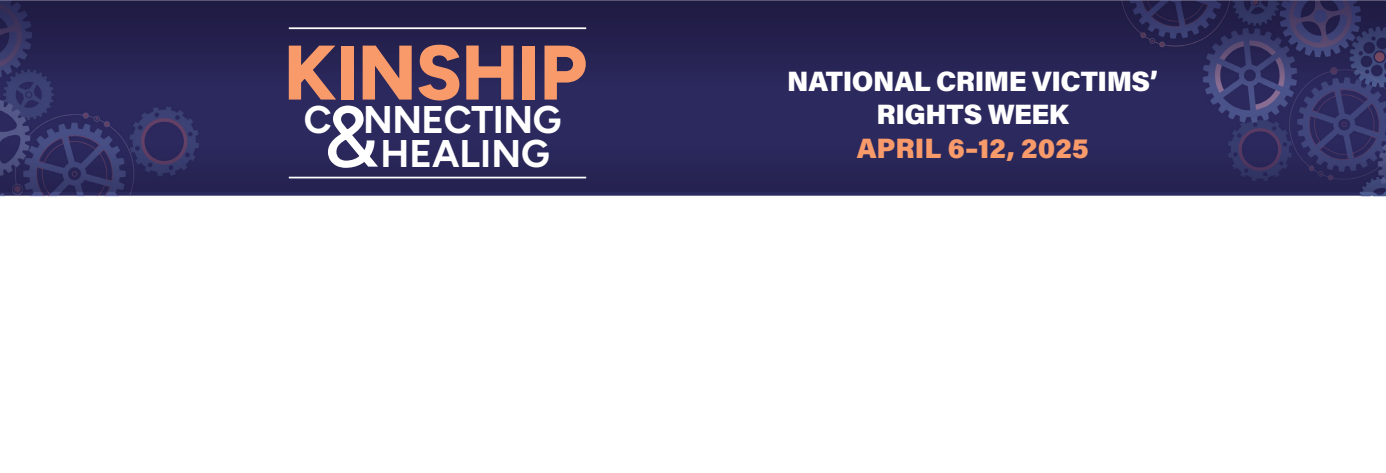
<style>
.page{position:relative;width:1386px;height:473px;background:#fff}
.page>*{position:absolute;margin:0;border:0;box-sizing:border-box;transform-origin:0 0}
.t1{font:800 77px "Figtree";letter-spacing:-.015em;color:#f89a6a}
.t2{font:700 38.5px/33.2px "Figtree";letter-spacing:-.015em;color:#fff}
.t3{font:28px/33.6px "Acumin Variable Concept";letter-spacing:-.015em;color:#fff;text-align:center}
.t4{font:28px "Acumin Variable Concept";color:#f89a6a}
.s1{font-weight:400;font-size:31.5px}
</style>
<div class="page">
<img style="left:0;top:0;width:1386px;height:197px">
<svg style="left:328px;top:105px;width:50px;height:63px"></svg>
<hr style="left:289px;top:177px;width:297px;height:1px;background:#fff">
<hr style="left:289px;top:27px;width:297px;height:2px;background:#fff">
<h1 class="t1" style="left:284px;top:25px;width:304px">KINSHIP</h1>
<h2 class="t2" style="left:381px;top:103px;width:182px;text-indent:-77px">C<span class="s1">O</span>NNECTING<br>HEALING</h2>
<p class="t3" style="left:787px;top:63px;width:372px">NATIONAL CRIME VICTIMS’<br>RIGHTS WEEK</p>
<p class="t4" style="left:857px;top:129px;width:234px">APRIL 6–12, 2025</p>
</div>
